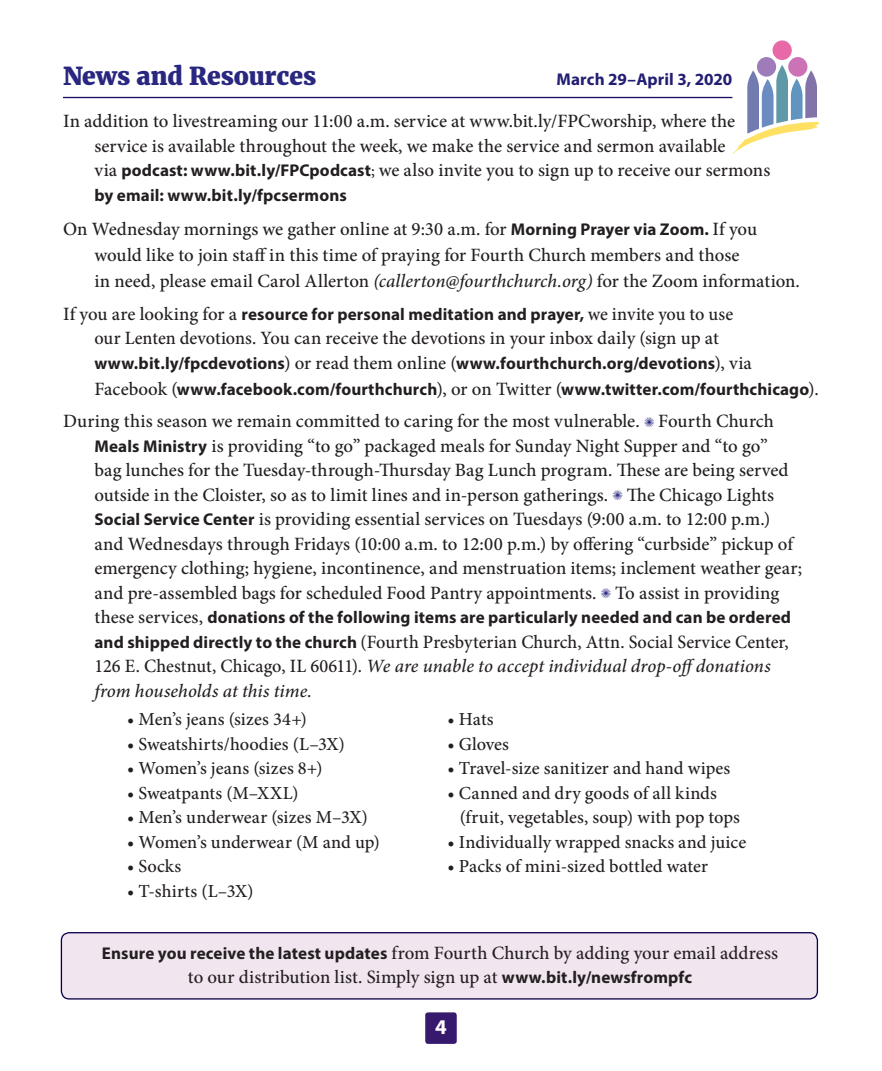
<style>
.page{position:relative;width:882px;height:1071px;background:#fff}
.page>*{position:absolute;margin:0;border:0;box-sizing:border-box;transform-origin:0 0}
.t1{font:800 24.5px "Merriweather";letter-spacing:-.005em;color:#292780}
.t2{font:700 21px "Myriad Pro";color:#fff}
.t3{font:500 18.9px/24.5px "Minion Pro";color:#231f20}
.t4{font:italic 500 18.9px "Minion Pro";color:#231f20}
.t5{font:500 18.38px/24.5px "Minion Pro";letter-spacing:.005em;color:#231f20}
.t6{font:700 17.15px/26.2px "Myriad Pro";letter-spacing:.005em;color:#231f20}
.t7{font:700 17.15px "Myriad Pro";letter-spacing:.005em;color:#221e72}
.s1{font-family:"Myriad Pro";font-weight:700;font-size:17.15px}
.s2{font-size:16.62px}
.s3{font-style:italic}
.s4{font-family:"Minion Pro";font-weight:500;font-size:18.9px}
.s5{color:#292780}
</style>
<div class="page">
<div style="left:757px;top:57px;width:19px;height:20px;background:#9e7cba;border-radius:50%"></div>
<svg style="left:788px;top:57px;width:19px;height:20px"></svg>
<svg style="left:773px;top:40px;width:19px;height:20px"></svg>
<svg style="left:732px;top:65px;width:87px;height:89px"></svg>
<div style="left:61px;top:933px;width:756px;height:66px;background:#f1e5f0;border-radius:8px"></div>
<div style="left:61px;top:932px;width:757px;height:68px;border:1px solid #0d0049;border-radius:8px"></div>
<hr style="left:63px;top:97px;width:669px;height:1px;background:#140c5d">
<div style="left:425px;top:1012px;width:32px;height:32px;background:#37196e;border-radius:3px"></div>
<p class="t1" style="left:63px;top:61px;width:255px">News and Resources</p>
<p class="t3" style="left:94px;top:109px;width:677px;text-indent:-32px">In addition to livestreaming our 11:00 a.m. service at www.bit.ly/FPCworship, where the service is available throughout the week, we make the service and sermon available<br>via <span class="s1">podcast: www.bit.ly/FPCpodcast</span><span class="s2">;</span> we also invite you to sign up to receive our sermons</p>
<p class="t6" style="left:94px;top:181px;width:254px">by email: www.bit.ly/fpcsermons</p>
<p class="t3" style="left:94px;top:216px;width:705px;line-height:26.2px;text-indent:-32px">On Wednesday mornings we gather online at 9:30 a.m. for <span class="s1">Morning Prayer via Zoom.</span> If you would like to join staff in this time of praying for Fourth Church members and those<br>in need, please email Carol Allerton <span class="s3">(callerton@fourthchurch.org)</span> for the Zoom information.</p>
<p class="t6" style="left:63px;top:300px;width:672px"><span class="s4">If you are looking for a</span> resource for personal meditation and prayer, <span class="s4">we invite you to use</span></p>
<p class="t3" style="left:94px;top:326px;width:626px">our Lenten devotions. You can receive the devotions in your inbox daily (sign up at</p>
<p class="t6" style="left:94px;top:349px;width:724px">www.bit.ly/fpcdevotions<span class="s4">) or read them online (</span>www.fourthchurch.org/devotions<span class="s4">), via<br>Facebook (</span>www.facebook.com/fourthchurch<span class="s4">), or on Twitter (</span>www.twitter.com/fourthchicago<span class="s4">).</span></p>
<p class="t3" style="left:94px;top:409px;width:709px;text-indent:-32px">During this season we remain committed to caring for the most vulnerable. <span class="s5">✺</span> Fourth Church <span class="s1">Meals Ministry</span> is providing “to go” packaged meals for Sunday Night Supper and “to go”<br>bag lunches for the Tuesday-through-Thursday Bag Lunch program. These are being served outside in the Cloister, so as to limit lines and in-person gatherings. <span class="s5">✺</span> The Chicago Lights <span class="s1">Social Service Center</span> is providing essential services on Tuesdays (9:00 a.m. to 12:00 p.m.) and Wednesdays through Fridays (10:00 a.m. to 12:00 p.m.) by offering “curbside” pickup of emergency clothing; hygiene, incontinence, and menstruation items; inclement weather gear; and pre-assembled bags for scheduled Food Pantry appointments. <span class="s5">✺</span> To assist in providing</p>
<p class="t6" style="left:94px;top:604px;width:698px"><span class="s4">these services,</span> donations of the following items are particularly needed and can be ordered</p>
<p class="t3" style="left:94px;top:630px;width:696px"><span class="s1">and shipped directly to the church</span> (Fourth Presbyterian Church, Attn. Social Service Center,<br>126 E. Chestnut, Chicago, IL 60611). <span class="s3">We are unable to accept individual drop-offdonations</span></p>
<p class="t4" style="left:94px;top:678px;width:219px">from households at this time.</p>
<p class="t5" style="left:127px;top:707px;width:181px">• Men’s jeans (sizes 34+)</p>
<p class="t5" style="left:127px;top:732px;width:219px">• Sweatshirts/hoodies (L–3X)</p>
<p class="t5" style="left:127px;top:756px;width:197px">• Women’s jeans (sizes 8+)</p>
<p class="t5" style="left:127px;top:781px;width:173px">• Sweatpants (M–XXL)</p>
<p class="t5" style="left:127px;top:805px;width:242px">• Men’s underwear (sizes M–3X)</p>
<p class="t5" style="left:127px;top:830px;width:254px">• Women’s underwear (M and up)</p>
<p class="t5" style="left:127px;top:854px;width:56px">• Socks</p>
<p class="t5" style="left:127px;top:879px;width:128px">• T-shirts (L–3X)</p>
<p class="t7" style="left:557px;top:68px;width:177px">March 29–April 3, 2020</p>
<p class="t5" style="left:448px;top:707px;width:48px">• Hats</p>
<p class="t5" style="left:448px;top:732px;width:63px">• Gloves</p>
<p class="t5" style="left:448px;top:756px;width:284px">• Travel-size sanitizer and hand wipes</p>
<p class="t5" style="left:460px;top:781px;width:281px;text-indent:-12px">• Canned and dry goods of all kinds (fruit, vegetables, soup) with pop tops</p>
<p class="t5" style="left:448px;top:830px;width:300px">• Individually wrapped snacks and juice</p>
<p class="t5" style="left:448px;top:854px;width:262px">• Packs of mini-sized bottled water</p>
<p class="t3" style="left:102px;top:940px;width:678px"><span class="s1">Ensure you receive the latest updates</span> from Fourth Church by adding your email address</p>
<p class="t3" style="left:188px;top:965px;width:506px">to our distribution list. Simply sign up at <span class="s1">www.bit.ly/newsfrompfc</span></p>
<p class="t2" style="left:435px;top:1014px;width:13px">4</p>
</div>
